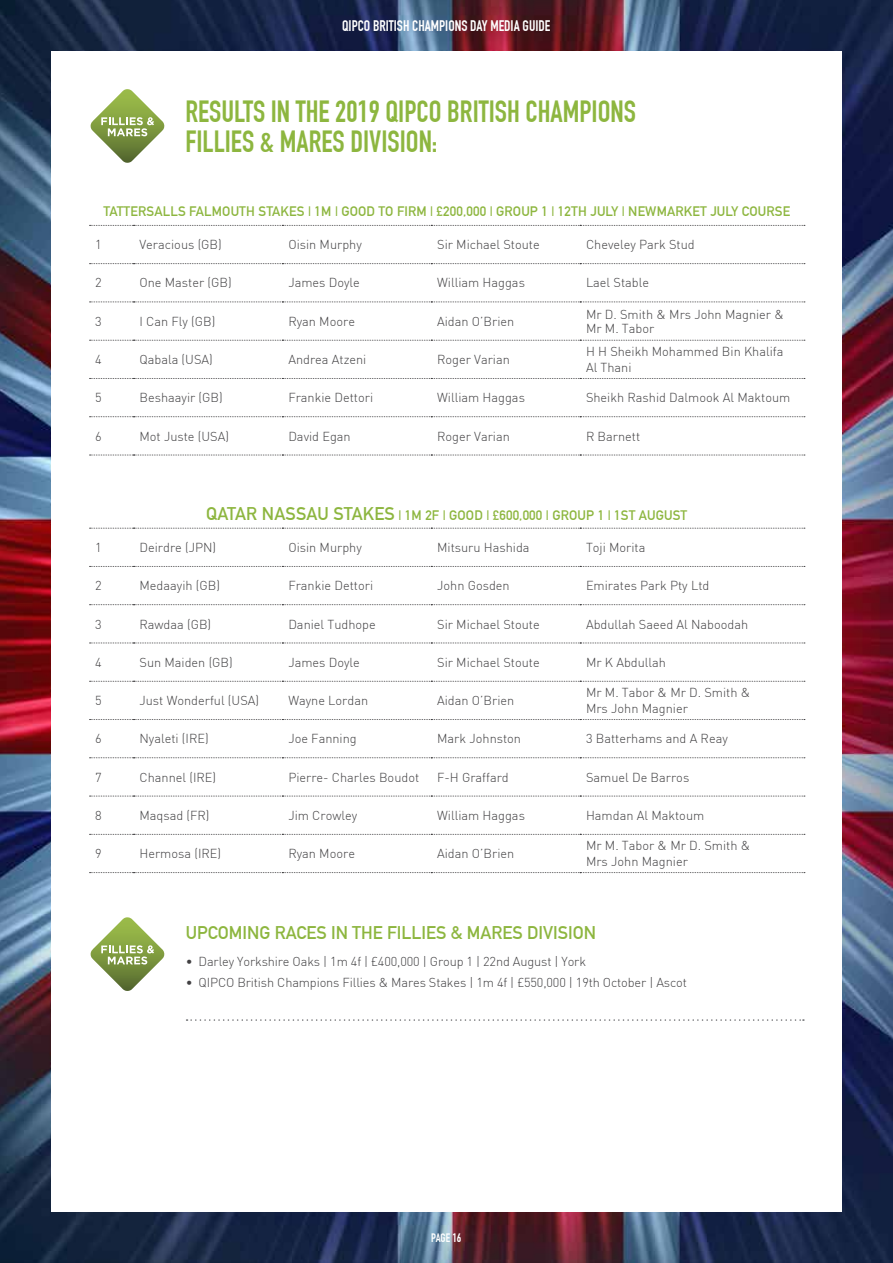
<style>
.page{position:relative;width:893px;height:1263px;background:#fff}
.page>*{position:absolute;margin:0;border:0;box-sizing:border-box;transform-origin:0 0}
.t1{font:700 30px/30px "DIN Condensed";color:#8db63f}
.t2{font:700 18px "DIN Alternate";color:#8db63f}
.t3{font:700 15px "DIN Condensed";color:#fff}
.t4{font:700 13.5px "DIN Alternate";letter-spacing:.01em;color:#8db63f}
.t5{font:300 12.75px/15.3px "DIN";color:#414042}
.t6{font:700 12px "DIN Condensed";color:#fff}
.s1{font-size:18px}
</style>
<div class="page">
<img style="left:0;top:0;width:893px;height:1263px">
<div style="left:51px;top:51px;width:791px;height:1161px;background:#fff"></div>
<svg style="left:91px;top:917px;width:73px;height:74px"></svg>
<svg style="left:187px;top:1019px;width:617px;height:2px"></svg>
<svg style="left:90px;top:225px;width:715px;height:1px"></svg>
<svg style="left:90px;top:263px;width:715px;height:1px"></svg>
<svg style="left:90px;top:302px;width:715px;height:1px"></svg>
<svg style="left:90px;top:340px;width:715px;height:1px"></svg>
<svg style="left:90px;top:378px;width:715px;height:1px"></svg>
<svg style="left:90px;top:416px;width:715px;height:1px"></svg>
<svg style="left:90px;top:455px;width:715px;height:1px"></svg>
<svg style="left:90px;top:528px;width:715px;height:1px"></svg>
<svg style="left:90px;top:566px;width:715px;height:1px"></svg>
<svg style="left:90px;top:604px;width:715px;height:1px"></svg>
<svg style="left:90px;top:643px;width:715px;height:1px"></svg>
<svg style="left:90px;top:681px;width:715px;height:1px"></svg>
<svg style="left:90px;top:719px;width:715px;height:1px"></svg>
<svg style="left:90px;top:757px;width:715px;height:1px"></svg>
<svg style="left:90px;top:796px;width:715px;height:1px"></svg>
<svg style="left:90px;top:834px;width:715px;height:1px"></svg>
<svg style="left:90px;top:872px;width:715px;height:1px"></svg>
<svg style="left:91px;top:89px;width:73px;height:74px"></svg>
<p class="t3" style="left:342px;top:17px;width:210px">QIPCO BRITISH CHAMPIONS DAY MEDIA GUIDE</p>
<h1 class="t1" style="left:185px;top:97px;width:452px">RESULTS IN THE 2019 QIPCO BRITISH CHAMPIONS<br>FILLIES &amp; MARES DIVISION:</h1>
<p class="t4" style="left:103px;top:201px;width:688px">TATTERSALLS FALMOUTH STAKES | 1M | GOOD TO FIRM | £200,000 | GROUP 1 | 12TH JULY | NEWMARKET JULY COURSE</p>
<p class="t5" style="left:95px;top:237px;width:8px">1</p>
<p class="t5" style="left:140px;top:237px;width:84px">Veracious (GB)</p>
<p class="t5" style="left:288px;top:237px;width:75px">Oisin Murphy</p>
<p class="t5" style="left:437px;top:237px;width:104px">Sir Michael Stoute</p>
<p class="t5" style="left:586px;top:237px;width:110px">Cheveley Park Stud</p>
<p class="t5" style="left:95px;top:275px;width:8px">2</p>
<p class="t5" style="left:140px;top:275px;width:94px">One Master (GB)</p>
<p class="t5" style="left:288px;top:275px;width:73px">James Doyle</p>
<p class="t5" style="left:437px;top:275px;width:89px">William Haggas</p>
<p class="t5" style="left:586px;top:275px;width:65px">Lael Stable</p>
<p class="t5" style="left:95px;top:313px;width:8px">3</p>
<p class="t5" style="left:140px;top:313px;width:77px">I Can Fly (GB)</p>
<p class="t5" style="left:288px;top:313px;width:68px">Ryan Moore</p>
<p class="t5" style="left:437px;top:313px;width:79px">Aidan O’Brien</p>
<p class="t5" style="left:586px;top:308px;width:199px;line-height:13.5px">Mr D. Smith &amp; Mrs John Magnier &amp;<br>Mr M. Tabor</p>
<p class="t5" style="left:95px;top:352px;width:8px">4</p>
<p class="t5" style="left:140px;top:352px;width:75px">Qabala (USA)</p>
<p class="t5" style="left:288px;top:352px;width:80px">Andrea Atzeni</p>
<p class="t5" style="left:437px;top:352px;width:74px">Roger Varian</p>
<p class="t5" style="left:586px;top:344px;width:199px">H H Sheikh Mohammed Bin Khalifa<br>Al Thani</p>
<p class="t5" style="left:95px;top:390px;width:8px">5</p>
<p class="t5" style="left:140px;top:390px;width:85px">Beshaayir (GB)</p>
<p class="t5" style="left:288px;top:390px;width:86px">Frankie Dettori</p>
<p class="t5" style="left:437px;top:390px;width:89px">William Haggas</p>
<p class="t5" style="left:586px;top:390px;width:206px">Sheikh Rashid Dalmook Al Maktoum</p>
<p class="t5" style="left:95px;top:428px;width:8px">6</p>
<p class="t5" style="left:140px;top:428px;width:91px">Mot Juste (USA)</p>
<p class="t5" style="left:288px;top:428px;width:64px">David Egan</p>
<p class="t5" style="left:437px;top:428px;width:74px">Roger Varian</p>
<p class="t5" style="left:586px;top:428px;width:56px">R Barnett</p>
<p class="t4" style="left:206px;top:505px;width:483px"><span class="s1">QATAR NASSAU STAKES</span> | 1M 2F | GOOD | £600,000 | GROUP 1 | 1ST AUGUST</p>
<p class="t5" style="left:95px;top:540px;width:8px">1</p>
<p class="t5" style="left:140px;top:540px;width:78px">Deirdre (JPN)</p>
<p class="t5" style="left:288px;top:540px;width:75px">Oisin Murphy</p>
<p class="t5" style="left:437px;top:540px;width:94px">Mitsuru Hashida</p>
<p class="t5" style="left:586px;top:540px;width:61px">Toji Morita</p>
<p class="t5" style="left:95px;top:578px;width:8px">2</p>
<p class="t5" style="left:140px;top:578px;width:82px">Medaayih (GB)</p>
<p class="t5" style="left:288px;top:578px;width:86px">Frankie Dettori</p>
<p class="t5" style="left:437px;top:578px;width:74px">John Gosden</p>
<p class="t5" style="left:586px;top:578px;width:125px">Emirates Park Pty Ltd</p>
<p class="t5" style="left:95px;top:616px;width:8px">3</p>
<p class="t5" style="left:140px;top:616px;width:73px">Rawdaa (GB)</p>
<p class="t5" style="left:288px;top:616px;width:89px">Daniel Tudhope</p>
<p class="t5" style="left:437px;top:616px;width:104px">Sir Michael Stoute</p>
<p class="t5" style="left:586px;top:616px;width:164px">Abdullah Saeed Al Naboodah</p>
<p class="t5" style="left:95px;top:654px;width:8px">4</p>
<p class="t5" style="left:140px;top:654px;width:95px">Sun Maiden (GB)</p>
<p class="t5" style="left:288px;top:654px;width:73px">James Doyle</p>
<p class="t5" style="left:437px;top:654px;width:104px">Sir Michael Stoute</p>
<p class="t5" style="left:586px;top:654px;width:82px">Mr K Abdullah</p>
<p class="t5" style="left:95px;top:693px;width:8px">5</p>
<p class="t5" style="left:140px;top:693px;width:121px">Just Wonderful (USA)</p>
<p class="t5" style="left:288px;top:693px;width:81px">Wayne Lordan</p>
<p class="t5" style="left:437px;top:693px;width:79px">Aidan O’Brien</p>
<p class="t5" style="left:586px;top:685px;width:166px">Mr M. Tabor &amp; Mr D. Smith &amp;<br>Mrs John Magnier</p>
<p class="t5" style="left:95px;top:731px;width:8px">6</p>
<p class="t5" style="left:140px;top:731px;width:71px">Nyaleti (IRE)</p>
<p class="t5" style="left:288px;top:731px;width:70px">Joe Fanning</p>
<p class="t5" style="left:437px;top:731px;width:85px">Mark Johnston</p>
<p class="t5" style="left:586px;top:731px;width:143px">3 Batterhams and A Reay</p>
<p class="t5" style="left:95px;top:769px;width:8px">7</p>
<p class="t5" style="left:140px;top:769px;width:78px">Channel (IRE)</p>
<p class="t5" style="left:288px;top:769px;width:132px">Pierre- Charles Boudot</p>
<p class="t5" style="left:437px;top:769px;width:73px">F-H Graffard</p>
<p class="t5" style="left:586px;top:769px;width:105px">Samuel De Barros</p>
<p class="t5" style="left:95px;top:807px;width:8px">8</p>
<p class="t5" style="left:140px;top:807px;width:72px">Maqsad (FR)</p>
<p class="t5" style="left:288px;top:807px;width:70px">Jim Crowley</p>
<p class="t5" style="left:437px;top:807px;width:89px">William Haggas</p>
<p class="t5" style="left:586px;top:807px;width:120px">Hamdan Al Maktoum</p>
<p class="t5" style="left:95px;top:846px;width:8px">9</p>
<p class="t5" style="left:140px;top:846px;width:83px">Hermosa (IRE)</p>
<p class="t5" style="left:288px;top:846px;width:68px">Ryan Moore</p>
<p class="t5" style="left:437px;top:846px;width:79px">Aidan O’Brien</p>
<p class="t5" style="left:586px;top:838px;width:166px">Mr M. Tabor &amp; Mr D. Smith &amp;<br>Mrs John Magnier</p>
<h2 class="t2" style="left:186px;top:919px;width:412px">UPCOMING RACES IN THE FILLIES &amp; MARES DIVISION</h2>
<p class="t5" style="left:186px;top:953px;width:402px">• Darley Yorkshire Oaks | 1m 4f | £400,000 | Group 1 | 22nd August | York</p>
<p class="t5" style="left:186px;top:974px;width:503px">• QIPCO British Champions Fillies &amp; Mares Stakes | 1m 4f | £550,000 | 19th October | Ascot</p>
<p class="t6" style="left:431px;top:1230px;width:32px">PAGE 16</p>
</div>
